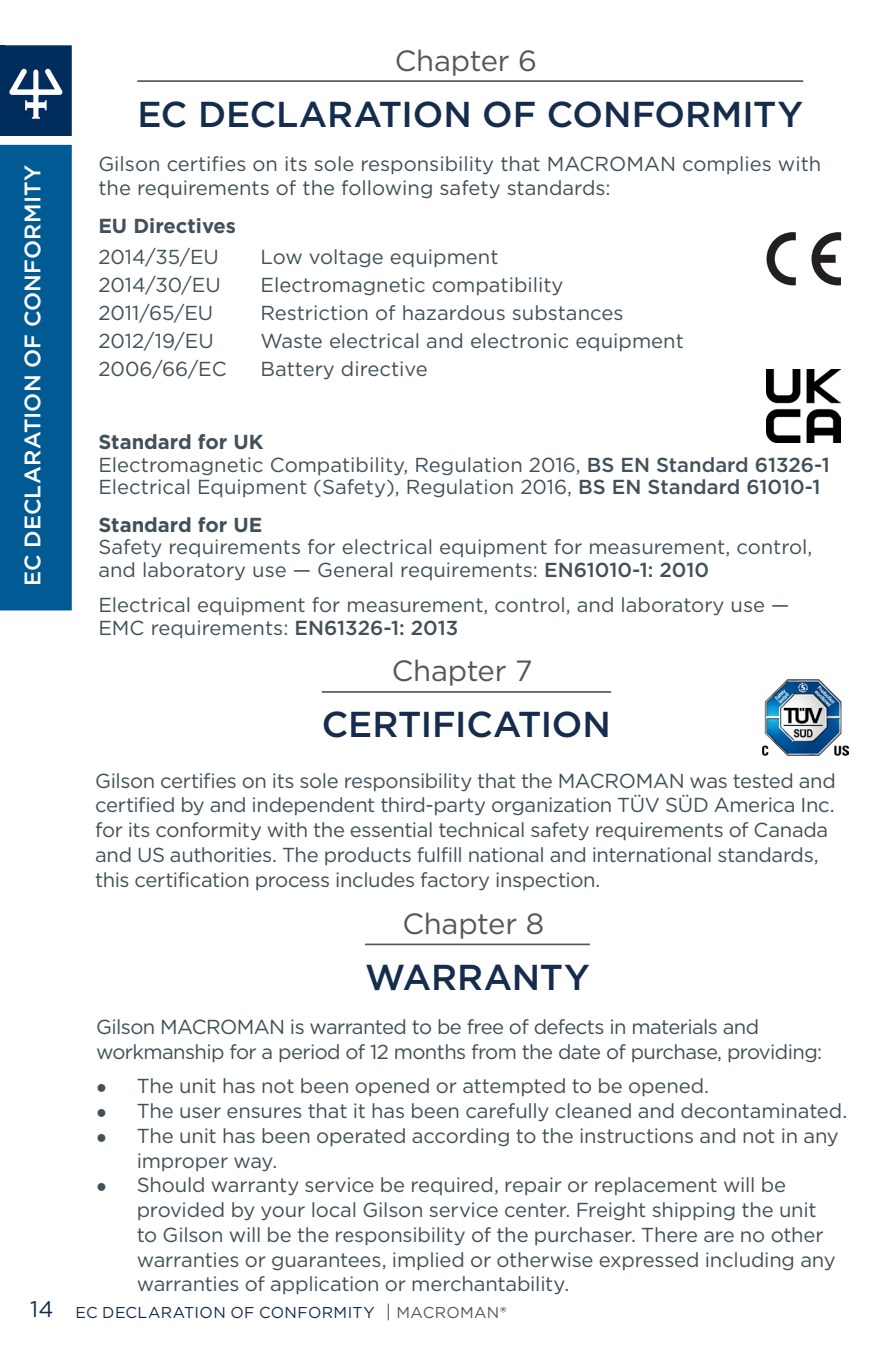
<style>
.page{position:relative;width:881px;height:1367px;background:#fff}
.page>*{position:absolute;margin:0;border:0;box-sizing:border-box;transform-origin:0 0}
.Chapter_Title{font:500 36px "Gotham";letter-spacing:-.005em;color:#152c4c}
.t1{font:29.25px "Gotham";letter-spacing:-.01em;color:#555759}
.Blue_Tab_Left{font:500 22.5px "Gotham";letter-spacing:.01em;color:#fff}
.Body_Text{font:20.25px/24.8px "Gotham";letter-spacing:-.015em;color:#415059}
.Manual_Head{font:20.25px/22.5px "Gotham";color:#415059}
.Manual_Text{font:20.25px/24.8px "Gotham";letter-spacing:-.03em;color:#415059}
.Manual_Head-2{font:700 20.25px "Gotham";color:#415059}
.t2{font:15.75px "Gotham";letter-spacing:.02em;color:#152c4c}
.s1{font-weight:700}
.s2{font-weight:500}
.s3{font-family:"Times New Roman";font-size:18px}
.s4{font-size:22.5px}
.s5{font-size:18px;color:#555759}
.s6{color:#555759}
</style>
<div class="page">
<svg style="left:0;top:45px;width:72px;height:91px;background:#234974"></svg>
<div style="left:0;top:145px;width:72px;height:465px;background:#005a93"></div>
<hr style="left:322px;top:691px;width:289px;height:2px;background:#555759">
<hr style="left:137px;top:80px;width:666px;height:2px;background:#555759">
<svg style="left:811px;top:232px;width:30px;height:53px"></svg>
<svg style="left:766px;top:232px;width:30px;height:53px"></svg>
<hr style="left:365px;top:943px;width:225px;height:2px;background:#555759">
<img style="left:762px;top:679px;width:86px;height:76px">
<img style="left:767px;top:369px;width:73px;height:74px">
<p class="Blue_Tab_Left" style="left:18px;top:586px;width:423px;rotate:-90deg">EC DECLARATION OF CONFORMITY</p>
<p class="t1" style="left:395px;top:42px;width:144px">Chapter 6</p>
<p class="Chapter_Title" style="left:137px;top:90px;width:667px">EC DECLARATION OF CONFORMITY</p>
<p class="Manual_Head" style="left:98px;top:151px;width:724px;line-height:24.8px">Gilson certifies on its sole responsibility that MACROMAN complies with the requirements of the following safety standards:</p>
<p class="Manual_Head-2" style="left:98px;top:212px;width:139px">EU Directives</p>
<p class="Manual_Head" style="left:98px;top:245px;width:122px">2014/35/EU</p>
<p class="Manual_Head" style="left:260px;top:245px;width:240px">Low voltage equipment</p>
<p class="Manual_Head" style="left:98px;top:273px;width:124px">2014/30/EU</p>
<p class="Manual_Head" style="left:260px;top:273px;width:305px">Electromagnetic compatibility</p>
<p class="Manual_Head" style="left:98px;top:301px;width:116px">2011/65/EU</p>
<p class="Manual_Head" style="left:260px;top:301px;width:365px">Restriction of hazardous substances</p>
<p class="Manual_Head" style="left:98px;top:329px;width:117px">2012/19/EU</p>
<p class="Manual_Head" style="left:260px;top:329px;width:425px">Waste electrical and electronic equipment</p>
<p class="Manual_Head" style="left:98px;top:358px;width:130px">2006/66/EC</p>
<p class="Manual_Head" style="left:260px;top:358px;width:169px">Battery directive</p>
<p class="Manual_Head" style="left:98px;top:430px;width:733px"><span class="s1">Standard for UK<br></span>Electromagnetic Compatibility, Regulation 2016, <span class="s2">BS EN Standard 61326-1<br></span>Electrical Equipment (Safety), Regulation 2016, <span class="s2">BS EN Standard 61010-1</span></p>
<p class="Manual_Head" style="left:98px;top:513px;width:716px"><span class="s1">Standard for UE<br></span>Safety requirements for electrical equipment for measurement, control, and laboratory use — General requirements: <span class="s2">EN61010-1: 2010</span></p>
<p class="Manual_Head" style="left:98px;top:593px;width:692px">Electrical equipment for measurement, control, and laboratory use —<br>EMC requirements: <span class="s2">EN61326-1: 2013</span></p>
<p class="t1" style="left:392px;top:652px;width:142px">Chapter 7</p>
<p class="Chapter_Title" style="left:322px;top:701px;width:291px">CERTIFICATION</p>
<p class="Body_Text" style="left:95px;top:768px;width:742px">Gilson certifies on its sole responsibility that the MACROMAN was tested and certified by and independent third-party organization TÜV SÜD America Inc. for its conformity with the essential technical safety requirements of Canada and US authorities. The products fulfill national and international standards, this certification process includes factory inspection.</p>
<p class="t1" style="left:402px;top:905px;width:143px">Chapter 8</p>
<p class="Chapter_Title" style="left:365px;top:954px;width:226px">WARRANTY</p>
<p class="Manual_Text" style="left:96px;top:1014px;width:728px">Gilson MACROMAN is warranted to be free of defects in materials and workmanship for a period of 12 months from the date of purchase, providing:</p>
<p class="Body_Text" style="left:96px;top:1073px;width:614px"><span class="s3">●</span> The unit has not been opened or attempted to be opened.</p>
<p class="Body_Text" style="left:96px;top:1098px;width:753px"><span class="s3">●</span> The user ensures that it has been carefully cleaned and decontaminated.</p>
<p class="Body_Text" style="left:137px;top:1123px;width:704px;text-indent:-40px"><span class="s3">●</span> The unit has been operated according to the instructions and not in any improper way.</p>
<p class="Body_Text" style="left:137px;top:1172px;width:700px;text-indent:-40px"><span class="s3">●</span> Should warranty service be required, repair or replacement will be provided by your local Gilson service center. Freight shipping the unit to Gilson will be the responsibility of the purchaser. There are no other warranties or guarantees, implied or otherwise expressed including any warranties of application or merchantability.</p>
<p class="t2" style="left:30px;top:1302px;width:478px"><span class="s4">14</span> EC DECLARATION OF CONFORMITY <span class="s5">|</span> <span class="s6">MACROMAN</span>®</p>
</div>
